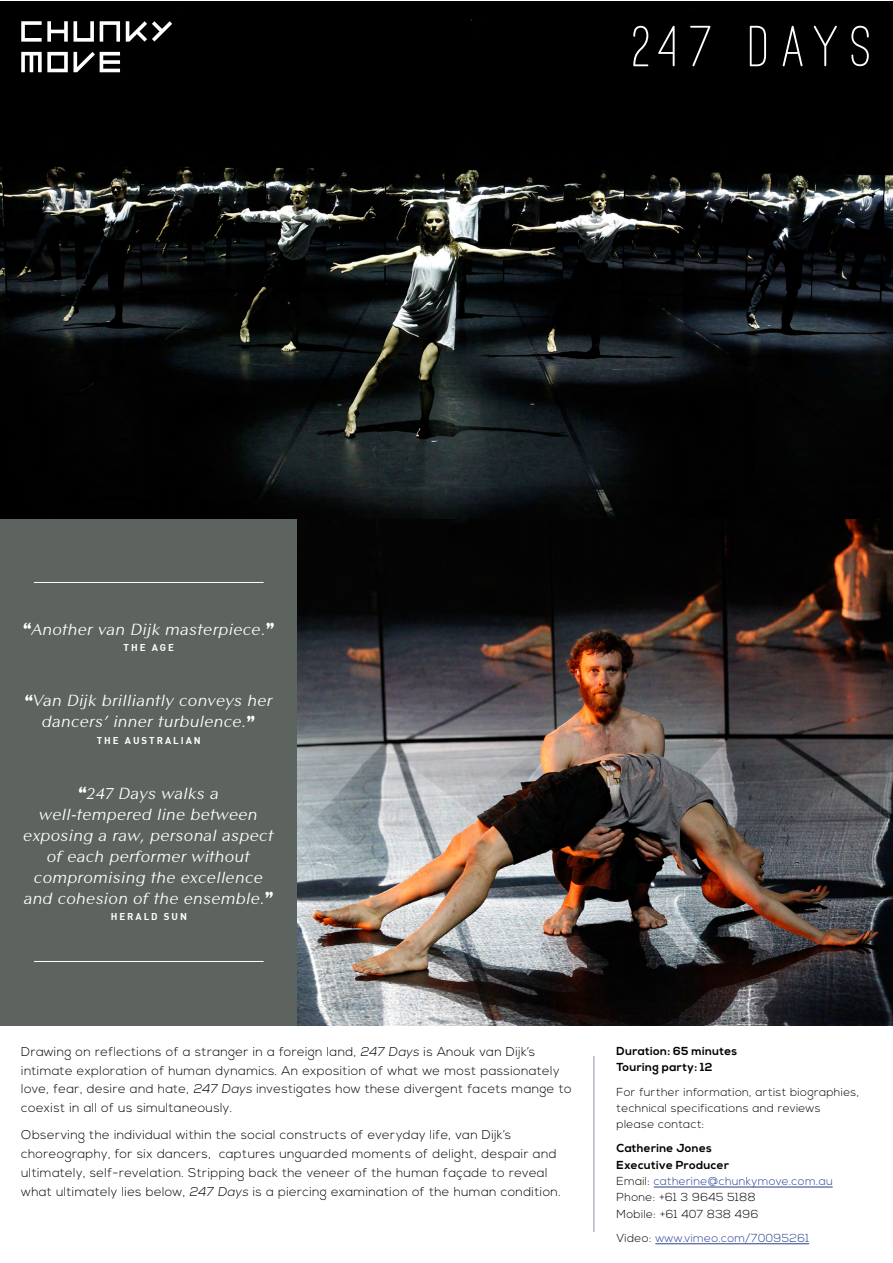
<style>
.page{position:relative;width:893px;height:1263px;background:#fff}
.page>*{position:absolute;margin:0;border:0;box-sizing:border-box;transform-origin:0 0}
.t1{font:500 60px "Ostrich Sans Rounded";letter-spacing:.2em;color:#fff}
.t2{font:italic 16.5px/21px "Contax Sans 56";letter-spacing:.01em;color:#fff;text-align:center}
.t3{font:300 12.75px/18.8px "Nexa";letter-spacing:.03em;color:#000}
.t4{font:300 11.55px/16.4px "Nexa";letter-spacing:.03em;color:#000}
.t5{font:700 11.55px/16.4px "Nexa";letter-spacing:.03em;color:#000}
.t6{font:300 11.55px "Nexa";letter-spacing:.03em;color:#25408f}
.t7{font:700 9.75px "DIN";letter-spacing:.2em;color:#fff}
.s1{font-family:"Cooper";font-weight:900;font-style:normal;font-size:15px}
.s2{font-weight:700}
.s3{color:#25408f}
.s4{color:#000}
</style>
<div class="page">
<div style="left:0;top:1px;width:892px;height:1024px;background:#5d635f"></div>
<img style="left:298px;top:519px;width:594px;height:506px">
<img style="left:0;top:1px;width:892px;height:518px">
<hr style="left:654px;top:1187px;width:179px;height:1px;background:#25408f">
<hr style="left:655px;top:1243px;width:154px;height:1px;background:#25408f">
<hr style="left:593px;top:1056px;width:1px;height:176px;background:#8c90a2">
<hr style="left:34px;top:582px;width:230px;height:1px;background:#fff">
<hr style="left:34px;top:961px;width:230px;height:1px;background:#fff">
<svg style="left:74px;top:21px;width:20px;height:21px"></svg>
<svg style="left:100px;top:21px;width:20px;height:21px"></svg>
<svg style="left:21px;top:21px;width:47px;height:21px"></svg>
<svg style="left:21px;top:52px;width:47px;height:20px"></svg>
<svg style="left:126px;top:21px;width:46px;height:21px"></svg>
<svg style="left:74px;top:52px;width:46px;height:20px"></svg>
<h1 class="t1" style="left:632px;top:21px;width:241px">247 DAYS</h1>
<p class="t2" style="left:23px;top:618px;width:253px"><span class="s1">“</span>Another van Dijk masterpiece.<span class="s1">”</span></p>
<p class="t7" style="left:124px;top:641px;width:52px">THE AGE</p>
<p class="t2" style="left:25px;top:690px;width:250px"><span class="s1">“</span>Van Dijk brilliantly conveys her dancers’ inner turbulence.<span class="s1">”</span></p>
<p class="t7" style="left:97px;top:734px;width:106px">THE AUSTRALIAN</p>
<p class="t2" style="left:24px;top:782px;width:252px"><span class="s1">“</span>247 Days walks a well-tempered line between exposing a raw, personal aspect of each performer without compromising the excellence and cohesion of the ensemble.<span class="s1">”</span></p>
<p class="t7" style="left:111px;top:911px;width:78px">HERALD SUN</p>
<p class="t3" style="left:21px;top:1043px;width:552px">Drawing on reflections of a stranger in a foreign land, 247 Days is Anouk van Dijk’s intimate exploration of human dynamics. An exposition of what we most passionately love, fear, desire and hate, 247 Days investigates how these divergent facets mange to coexist in all of us simultaneously.</p>
<p class="t3" style="left:21px;top:1126px;width:541px">Observing the individual within the social constructs of everyday life, van Dijk’s choreography, for six dancers, captures unguarded moments of delight, despair and ultimately, self-revelation. Stripping back the veneer of the human façade to reveal what ultimately lies below, 247 Days is a piercing examination of the human condition.</p>
<p class="t5" style="left:617px;top:1043px;width:122px">Duration: 65 minutes<br>Touring party: 12</p>
<p class="t4" style="left:617px;top:1084px;width:244px">For further information, artist biographies, technical specifications and reviews please contact:</p>
<p class="t4" style="left:617px;top:1141px;width:218px"><span class="s2">Catherine Jones<br>Executive Producer<br></span>Email: <span class="s3">catherine@chunkymove.com.au<br></span>Phone: +61 3 9645 5188<br>Mobile: +61 407 838 496</p>
<p class="t6" style="left:617px;top:1231px;width:194px"><span class="s4">Video:</span> www.vimeo.com/70095261</p>
</div>
